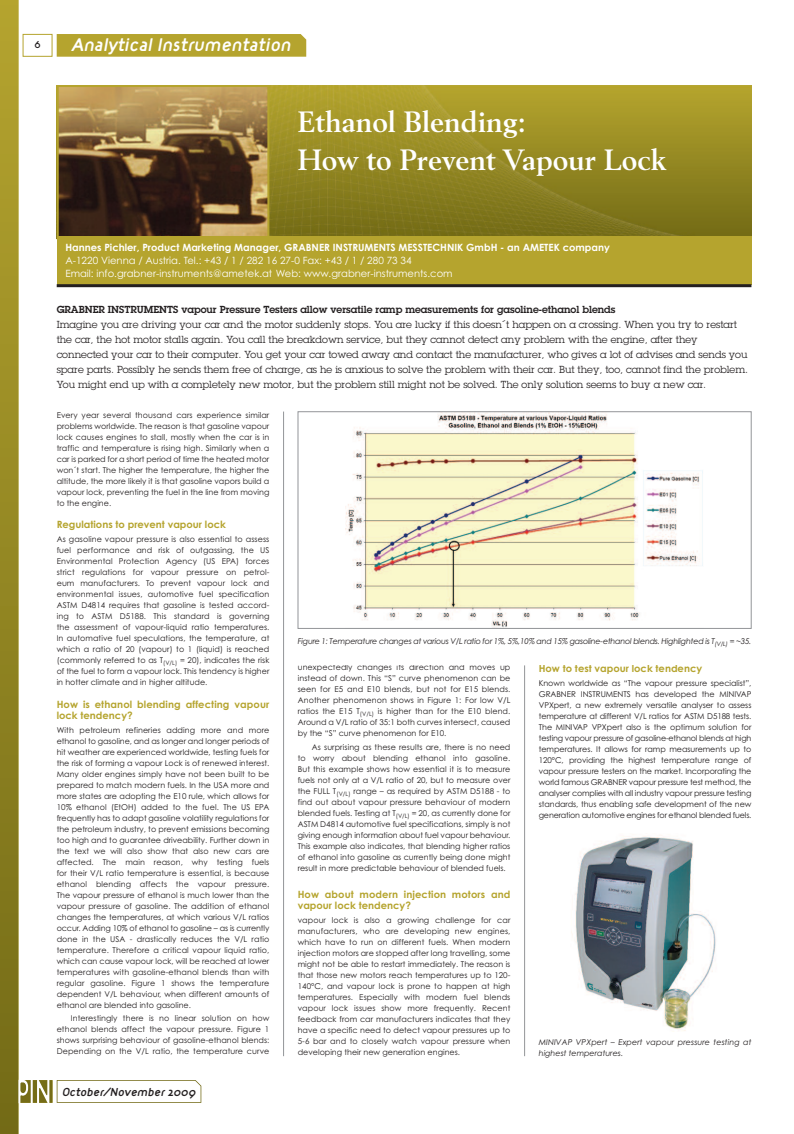
<style>
.page{position:relative;width:794px;height:1134px;background:#fff}
.page>*{position:absolute;margin:0;border:0;box-sizing:border-box;transform-origin:0 0}
.t1{font:700 29px/38px "Berling";color:#fff}
.t2{font:italic 19px "Target";color:#fff}
.t3{font:italic 12px "Target";color:#231f20}
.t4{font:10px/15px "Lubalin Graph";color:#231f20}
.t5{font:700 10px/11px "Century Gothic";color:#b5a42e}
.t6{font:10px/13px "Century Gothic";color:#fff}
.t7{font:600 10px "Lubalin Graph";color:#231f20}
.t8{font:700 10px "Century Gothic";color:#fff}
.t9{font:10px "Target";color:#231f20}
.t10{font:8px/11px "Century Gothic";color:#231f20;text-align:justify}
.t11{font:italic 8px "Century Gothic";letter-spacing:-.025em;color:#231f20}
.t12{font:italic 8px/11px "Century Gothic";letter-spacing:.01em;color:#231f20}
</style>
<div class="page">
<svg style="left:0;top:0;width:52px;height:1134px"></svg>
<svg style="left:18px;top:1080px;width:31px;height:23px"></svg>
<div style="left:23px;top:35px;width:29px;height:21px;background:#fff"></div>
<div style="left:23px;top:34px;width:29px;height:23px;border:1px solid #b5a42e"></div>
<img style="left:269px;top:85px;width:482px;height:151px">
<img style="left:60px;top:88px;width:206px;height:148px">
<div style="left:57px;top:85px;width:212px;height:154px;border:2px solid #b5a42e"></div>
<hr style="left:283px;top:412px;width:1px;height:644px;background:#939598">
<hr style="left:524px;top:665px;width:1px;height:391px;background:#939598">
<div style="left:57px;top:236px;width:694px;height:49px;background:#b5a42e"></div>
<hr style="left:57px;top:284px;width:694px;height:3px;background:#231f20">
<svg style="left:57px;top:1080px;width:144px;height:23px"></svg>
<img style="left:346px;top:413px;width:357px;height:214px">
<div style="left:298px;top:411px;width:453px;height:218px;border:1px solid #939598"></div>
<img style="left:571px;top:835px;width:145px;height:196px">
<div style="left:57px;top:34px;width:249px;height:23px;background:#b5a42e"></div>
<p class="t9" style="left:34px;top:39px;width:8px">6</p>
<h2 class="t2" style="left:72px;top:33px;width:221px">Analytical Instrumentation</h2>
<h1 class="t1" style="left:298px;top:105px;width:370px">Ethanol Blending:<br>How to Prevent Vapour Lock</h1>
<p class="t8" style="left:65px;top:242px;width:546px">Hannes Pichler, Product Marketing Manager, GRABNER INSTRUMENTS MESSTECHNIK GmbH - an AMETEK company</p>
<p class="t6" style="left:65px;top:254px;width:389px">A-1220 Vienna / Austria. Tel.: +43 / 1 / 282 16 27-0 Fax: +43 / 1 / 280 73 34<br>Email: info.grabner-instruments@ametek.at Web: www.grabner-instruments.com</p>
<p class="t7" style="left:57px;top:306px;width:560px">GRABNER INSTRUMENTS vapour Pressure Testers allow versatile ramp measurements for gasoline-ethanol blends</p>
<p class="t4" style="left:57px;top:318px;width:693px">Imagine you are driving your car and the motor suddenly stops. You are lucky if this doesn´t happen on a crossing. When you try to restart the car, the hot motor stalls again. You call the breakdown service, but they cannot detect any problem with the engine, after they connected your car to their computer. You get your car towed away and contact the manufacturer, who gives a lot of advises and sends you spare parts. Possibly he sends them free of charge, as he is anxious to solve the problem with their car. But they, too, cannot find the problem.<br>You might end up with a completely new motor, but the problem still might not be solved. The only solution seems to buy a new car.</p>
<p class="t10" style="left:57px;top:409px;width:214px">Every year several thousand cars experience similar problems worldwide. The reason is that gasoline vapour lock causes engines to stall, mostly when the car is in traffic and temperature is rising high. Similarly when a car is parked for a short period of time the heated motor won´t start. The higher the temperature, the higher the altitude, the more likely it is that gasoline vapors build a vapour lock, preventing the fuel in the line from moving to the engine.</p>
<p class="t5" style="left:57px;top:519px;width:171px">Regulations to prevent vapour lock</p>
<p class="t10" style="left:57px;top:534px;width:214px">As gasoline vapour pressure is also essential to assess fuel performance and risk of outgassing, the US Environmental Protection Agency (US EPA) forces strict regulations for vapour pressure on petrol&shy;eum manufacturers. To prevent vapour lock and environmental issues, automotive fuel specification ASTM D4814 requires that gasoline is tested accord&shy;ing to ASTM D5188. This standard is governing the assessment of vapour-liquid ratio temperatures.<br>In automative fuel speculations, the temperature, at which a ratio of 20 (vapour) to 1 (liquid) is reached (commonly referred to as T<sub>(V/L)</sub> = 20), indicates the risk of the fuel to form a vapour lock. This tendency is higher in hotter climate and in higher altitude.</p>
<p class="t5" style="left:57px;top:699px;width:214px">How is ethanol blending affecting vapour lock tendency?</p>
<p class="t10" style="left:57px;top:724px;width:214px">With petroleum refineries adding more and more ethanol to gasoline, and as longer and longer periods of hit weather are experienced worldwide, testing fuels for the risk of forming a vapour Lock is of renewed interest.<br>Many older engines simply have not been built to be prepared to match modern fuels. In the USA more and more states are adopting the E10 rule, which allows for 10% ethanol (EtOH) added to the fuel. The US EPA frequently has to adapt gasoline volatility regulations for the petroleum industry, to prevent emissions becoming too high and to guarantee driveability. Further down in the text we will also show that also new cars are affected. The main reason, why testing fuels for their V/L ratio temperature is essential, is because ethanol blending affects the vapour pressure.<br>The vapour pressure of ethanol is much lower than the vapour pressure of gasoline. The addition of ethanol changes the temperatures, at which various V/L ratios occur. Adding 10% of ethanol to gasoline – as is currently done in the USA - drastically reduces the V/L ratio temperature. Therefore a critical vapour liquid ratio, which can cause vapour lock, will be reached at lower temperatures with gasoline-ethanol blends than with regular gasoline. Figure 1 shows the temperature dependent V/L behaviour, when different amounts of ethanol are blended into gasoline.</p>
<p class="t10" style="left:57px;top:1013px;width:214px;text-indent:14px">Interestingly there is no linear solution on how ethanol blends affect the vapour pressure. Figure 1 shows surprising behaviour of gasoline-ethanol blends:<br>Depending on the V/L ratio, the temperature curve</p>
<h3 class="t3" style="left:62px;top:1084px;width:135px">October/November 2009</h3>
<p class="t11" style="left:298px;top:637px;width:455px">Figure 1: Temperature changes at various V/L ratio for 1%, 5%,10% and 15% gasoline-ethanol blends. Highlighted is T<sub>(V/L)</sub> = ~35.</p>
<p class="t10" style="left:298px;top:662px;width:214px">unexpectedly changes its direction and moves up instead of down. This “S” curve phenomenon can be seen for E5 and E10 blends, but not for E15 blends.<br>Another phenomenon shows in Figure 1: For low V/L ratios the E15 T<sub>(V/L)</sub> is higher than for the E10 blend.<br>Around a V/L ratio of 35:1 both curves intersect, caused by the “S” curve phenomenon for E10.</p>
<p class="t10" style="left:298px;top:742px;width:214px;text-indent:14px">As surprising as these results are, there is no need to worry about blending ethanol into gasoline.<br>But this example shows how essential it is to measure fuels not only at a V/L ratio of 20, but to measure over the FULL T<sub>(V/L)</sub> range – as required by ASTM D5188 - to find out about vapour pressure behaviour of modern blended fuels. Testing at T<sub>(V/L)</sub> = 20, as currently done for ASTM D4814 automotive fuel specifications, simply is not giving enough information about fuel vapour behaviour.<br>This example also indicates, that blending higher ratios of ethanol into gasoline as currently being done might result in more predictable behaviour of blended fuels.</p>
<p class="t5" style="left:298px;top:889px;width:214px">How about modern injection motors and vapour lock tendency?</p>
<p class="t10" style="left:298px;top:914px;width:214px">vapour lock is also a growing challenge for car manufacturers, who are developing new engines, which have to run on different fuels. When modern injection motors are stopped after long travelling, some might not be able to restart immediately. The reason is that those new motors reach temperatures up to 120- 140°C, and vapour lock is prone to happen at high temperatures. Especially with modern fuel blends vapour lock issues show more frequently. Recent feedback from car manufacturers indicates that they have a specific need to detect vapour pressures up to 5-6 bar and to closely watch vapour pressure when developing their new generation engines.</p>
<p class="t5" style="left:539px;top:663px;width:165px">How to test vapour lock tendency</p>
<p class="t10" style="left:539px;top:677px;width:214px">Known worldwide as “The vapour pressure specialist”, GRABNER INSTRUMENTS has developed the MINIVAP VPXpert, a new extremely versatile analyser to assess temperature at different V/L ratios for ASTM D5188 tests.<br>The MINIVAP VPXpert also is the optimum solution for testing vapour pressure of gasoline-ethanol blends at high temperatures. It allows for ramp measurements up to 120°C, providing the highest temperature range of vapour pressure testers on the market. Incorporating the world famous GRABNER vapour pressure test method, the analyser complies with all industry vapour pressure testing standards, thus enabling safe development of the new generation automotive engines for ethanol blended fuels.</p>
<p class="t12" style="left:539px;top:1037px;width:214px">MINIVAP VPXpert – Expert vapour pressure testing at highest temperatures.</p>
</div>
